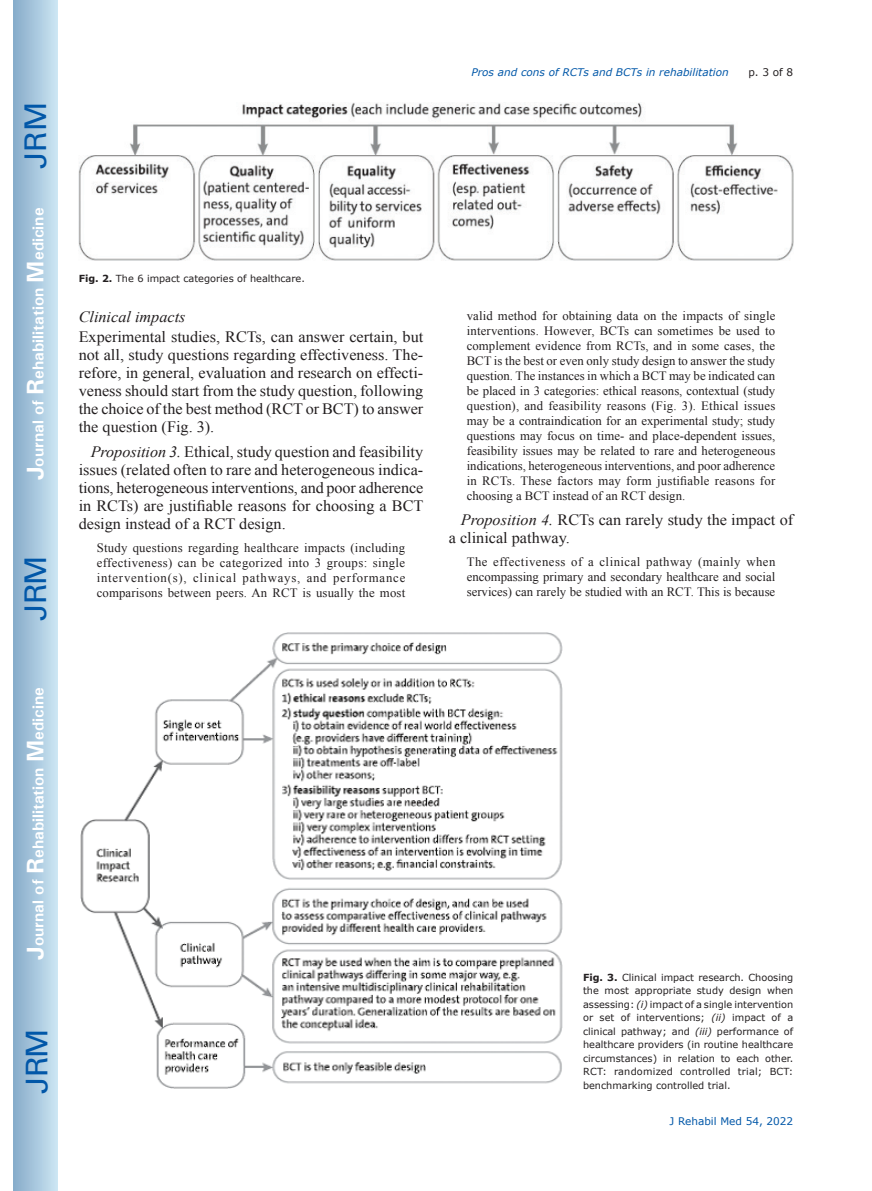
<style>
.page{position:relative;width:872px;height:1191px;background:#fff}
.page>*{position:absolute;margin:0;border:0;box-sizing:border-box;transform-origin:0 0}
.t1{font:30px "Univers";letter-spacing:-.03em;color:#0157a8}
.Tx{font:15.75px/18px "Times New Roman";color:#231f20;text-align:justify}
.Tx_below_B_head{font:15.75px/18px "Times New Roman";color:#231f20;text-align:justify}
.t2{font:700 15.75px "Univers";color:#fff}
.t3{font:italic 15.75px "Times New Roman";color:#231f20}
.Extract_1st{font:12.75px/15px "Times New Roman";color:#231f20;text-align:justify}
.t4{font:italic 10.5px "Verdana";color:#0157a8}
.t5{font:10.5px "Verdana";color:#0157a8}
.t6{font:10.5px "Verdana";color:#231f20}
.Fig_caption{font:9.75px/13.5px "Verdana";color:#231f20;text-align:justify}
.s1{font-size:24px}
.s2{font-weight:700}
.s3{font-style:italic}
</style>
<div class="page">
<div style="left:14px;top:0;width:43px;height:1191px;background:linear-gradient(to right,#88acca,#cbe5f2)"></div>
<img style="left:79px;top:102px;width:714px;height:158px">
<img style="left:80px;top:632px;width:483px;height:456px">
<h1 class="t1" style="left:18px;top:169px;width:68px;rotate:-90deg">JRM</h1>
<p class="t2" style="left:28px;top:480px;width:274px;rotate:-90deg"><span class="s1">J</span>ournal of <span class="s1">R</span>ehabilitation <span class="s1">M</span>edicine</p>
<h1 class="t1" style="left:18px;top:620px;width:67px;rotate:-90deg">JRM</h1>
<p class="t2" style="left:28px;top:959px;width:274px;rotate:-90deg"><span class="s1">J</span>ournal of <span class="s1">R</span>ehabilitation <span class="s1">M</span>edicine</p>
<h1 class="t1" style="left:19px;top:1093px;width:67px;rotate:-90deg">JRM</h1>
<p class="t4" style="left:471px;top:65px;width:259px">Pros and cons of RCTs and BCTs in rehabilitation</p>
<p class="t6" style="left:748px;top:65px;width:46px">p. 3 of 8</p>
<p class="Fig_caption" style="left:79px;top:272px;width:228px"><span class="s2">Fig. 2.</span> The 6 impact categories of healthcare.</p>
<h2 class="t3" style="left:79px;top:306px;width:108px">Clinical impacts</h2>
<p class="Tx_below_B_head" style="left:79px;top:327px;width:346px">Experimental studies, RCTs, can answer certain, but not all, study questions regarding effectiveness. The&shy;refore, in general, evaluation and research on effecti&shy;veness should start from the study question, following the choice of the best method (RCT or BCT) to answer the question (Fig. 3).</p>
<p class="Tx" style="left:79px;top:443px;width:346px;text-indent:12px"><span class="s3">Proposition 3.</span> Ethical, study question and feasibility issues (related often to rare and heterogeneous indica&shy;tions, heterogeneous interventions, and poor adherence in RCTs) are justifiable reasons for choosing a BCT design instead of a RCT design.</p>
<p class="Extract_1st" style="left:97px;top:540px;width:310px">Study questions regarding healthcare impacts (including effectiveness) can be categorized into 3 groups: single intervention(s), clinical pathways, and performance comparisons between peers. An RCT is usually the most</p>
<p class="Extract_1st" style="left:467px;top:308px;width:310px">valid method for obtaining data on the impacts of single interventions. However, BCTs can sometimes be used to complement evidence from RCTs, and in some cases, the BCT is the best or even only study design to answer the study question. The instances in which a BCT may be indicated can be placed in 3 categories: ethical reasons, contextual (study question), and feasibility reasons (Fig. 3). Ethical issues may be a contraindication for an experimental study; study questions may focus on time- and place-dependent issues, feasibility issues may be related to rare and heterogeneous indications, heterogeneous interventions, and poor adherence in RCTs. These factors may form justifiable reasons for choosing a BCT instead of an RCT design.</p>
<p class="Tx" style="left:449px;top:511px;width:346px;text-indent:12px"><span class="s3">Proposition 4.</span> RCTs can rarely study the impact of a clinical pathway.</p>
<p class="Extract_1st" style="left:467px;top:554px;width:310px">The effectiveness of a clinical pathway (mainly when encompassing primary and secondary healthcare and social services) can rarely be studied with an RCT. This is because</p>
<p class="Fig_caption" style="left:583px;top:970px;width:212px"><span class="s2">Fig. 3.</span> Clinical impact research. Choosing the most appropriate study design when assessing: <span class="s3">(i)</span> impact of a single intervention or set of interventions; <span class="s3">(ii)</span> impact of a clinical pathway; and <span class="s3">(iii)</span> performance of healthcare providers (in routine healthcare circumstances) in relation to each other.<br>RCT: randomized controlled trial; BCT: benchmarking controlled trial.</p>
<p class="t5" style="left:669px;top:1114px;width:125px">J Rehabil Med 54, 2022</p>
</div>
